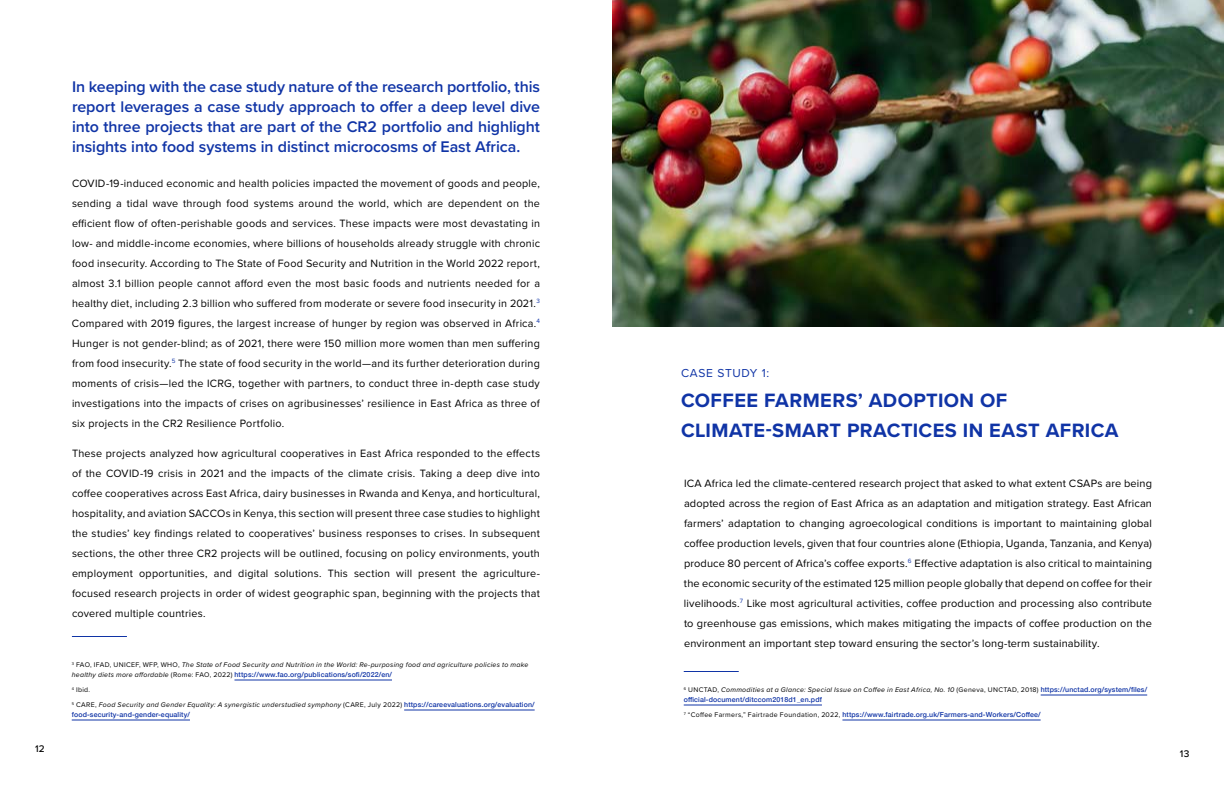
<style>
.page{position:relative;width:1224px;height:792px;background:#fff}
.page>*{position:absolute;margin:0;border:0;box-sizing:border-box;transform-origin:0 0}
.t1{font:700 20px/30px "Proxima Nova";letter-spacing:.02em;color:#1034a6}
.t2{font:600 16px/20px "Proxima Nova";letter-spacing:-.005em;color:#1034a6;text-align:justify}
.t3{font:12px "Proxima Nova";letter-spacing:.055em;color:#1034a6}
.t4{font:11px/20px "Proxima Nova";letter-spacing:.02em;color:#000;text-align:justify}
.t5{font:500 10px "Proxima Nova";color:#000}
.t6{font:italic 7px/15px "Proxima Nova";letter-spacing:.035em;color:#000}
.t7{font:500 7px/15px "Helvetica Neue";letter-spacing:.02em;color:#1034a6}
.s1{font-style:normal}
.s2{font-family:"Proxima Nova";font-weight:400;font-style:italic;color:#000}
.s3{font-family:"Proxima Nova";font-weight:400;color:#000}
.s4{font-family:"Helvetica Neue";font-weight:500;font-style:normal;color:#1034a6}
</style>
<div class="page">
<hr style="left:234px;top:680px;width:158px;height:1px;background:#1034a6">
<hr style="left:404px;top:710px;width:131px;height:1px;background:#1034a6">
<hr style="left:72px;top:720px;width:118px;height:1px;background:#1034a6">
<hr style="left:1041px;top:695px;width:106px;height:1px;background:#1034a6">
<hr style="left:684px;top:705px;width:138px;height:1px;background:#1034a6">
<hr style="left:842px;top:720px;width:199px;height:1px;background:#1034a6">
<hr style="left:72px;top:636px;width:55px;height:1px;background:#1034a6">
<hr style="left:684px;top:671px;width:55px;height:1px;background:#1034a6">
<img style="left:612px;top:0;width:612px;height:327px">
<p class="t5" style="left:35px;top:744px;width:11px">12</p>
<p class="t2" style="left:72px;top:77px;width:470px">In keeping with the case study nature of the research portfolio, this report leverages a case study approach to offer a deep level dive into three projects that are part of the CR2 portfolio and highlight insights into food systems in distinct microcosms of East Africa.</p>
<p class="t4" style="left:72px;top:174px;width:470px">COVID-19-induced economic and health policies impacted the movement of goods and people, sending a tidal wave through food systems around the world, which are dependent on the efficient flow of often-perishable goods and services. These impacts were most devastating in low- and middle-income economies, where billions of households already struggle with chronic food insecurity. According to The State of Food Security and Nutrition in the World 2022 report, almost 3.1 billion people cannot afford even the most basic foods and nutrients needed for a healthy diet, including 2.3 billion who suffered from moderate or severe food insecurity in 2021.<sup>3<br></sup>Compared with 2019 figures, the largest increase of hunger by region was observed in Africa.<sup>4<br></sup>Hunger is not gender-blind; as of 2021, there were 150 million more women than men suffering from food insecurity.<sup>5</sup> The state of food security in the world—and its further deterioration during moments of crisis—led the ICRG, together with partners, to conduct three in-depth case study investigations into the impacts of crises on agribusinesses’ resilience in East Africa as three of six projects in the CR2 Resilience Portfolio.</p>
<p class="t4" style="left:72px;top:444px;width:470px">These projects analyzed how agricultural cooperatives in East Africa responded to the effects of the COVID-19 crisis in 2021 and the impacts of the climate crisis. Taking a deep dive into coffee cooperatives across East Africa, dairy businesses in Rwanda and Kenya, and horticultural, hospitality, and aviation SACCOs in Kenya, this section will present three case studies to highlight the studies’ key findings related to cooperatives’ business responses to crises. In subsequent sections, the other three CR2 projects will be outlined, focusing on policy environments, youth employment opportunities, and digital solutions. This section will present the agriculture&shy;focused research projects in order of widest geographic span, beginning with the projects that covered multiple countries.</p>
<p class="t6" style="left:72px;top:658px;width:458px"><sup>3</sup> <span class="s1">FAO, IFAD, UNICEF, WFP, WHO,</span> The State of Food Security and Nutrition in the World: Re-purposing food and agriculture policies to make</p>
<p class="t7" style="left:72px;top:666px;width:322px"><span class="s2">healthy diets more affordable</span> <span class="s3">(Rome: FAO, 2022)</span> https://www.fao.org/publications/sofi/2022/en/</p>
<p class="t6" style="left:72px;top:683px;width:464px"><sup>4</sup> <span class="s1">Ibid.<br></span><sup>5</sup> <span class="s1">CARE,</span> Food Security and Gender Equality: A synergistic understudied symphony <span class="s1">(CARE, July 2022)</span> <span class="s4">https://careevaluations.org/evaluation/</span></p>
<p class="t7" style="left:72px;top:706px;width:120px">food-security-and-gender-equality/</p>
<p class="t3" style="left:681px;top:368px;width:90px">CASE STUDY 1:</p>
<h1 class="t1" style="left:681px;top:386px;width:439px">COFFEE FARMERS’ ADOPTION OF<br>CLIMATE-SMART PRACTICES IN EAST AFRICA</h1>
<p class="t4" style="left:684px;top:474px;width:470px">ICA Africa led the climate-centered research project that asked to what extent CSAPs are being adopted across the region of East Africa as an adaptation and mitigation strategy. East African farmers’ adaptation to changing agroecological conditions is important to maintaining global coffee production levels, given that four countries alone (Ethiopia, Uganda, Tanzania, and Kenya) produce 80 percent of Africa’s coffee exports.<sup>6</sup> Effective adaptation is also critical to maintaining the economic security of the estimated 125 million people globally that depend on coffee for their livelihoods.<sup>7</sup> Like most agricultural activities, coffee production and processing also contribute to greenhouse gas emissions, which makes mitigating the impacts of coffee production on the environment an important step toward ensuring the sector’s long-term sustainability.</p>
<p class="t6" style="left:684px;top:683px;width:465px"><sup>6</sup> <span class="s1">UNCTAD,</span> Commodities at a Glance: Special Issue on Coffee in East Africa, No. 10 <span class="s1">(Geneva, UNCTAD, 2018)</span> <span class="s4">https://unctad.org/system/files/</span></p>
<p class="t7" style="left:684px;top:691px;width:358px">official-document/ditccom2018d1_en.pdf<br><sup>7</sup> <span class="s3">“Coffee Farmers,” Fairtrade Foundation, 2022,</span> https://www.fairtrade.org.uk/Farmers-and-Workers/Coffee/</p>
<p class="t5" style="left:1180px;top:749px;width:11px">13</p>
</div>
